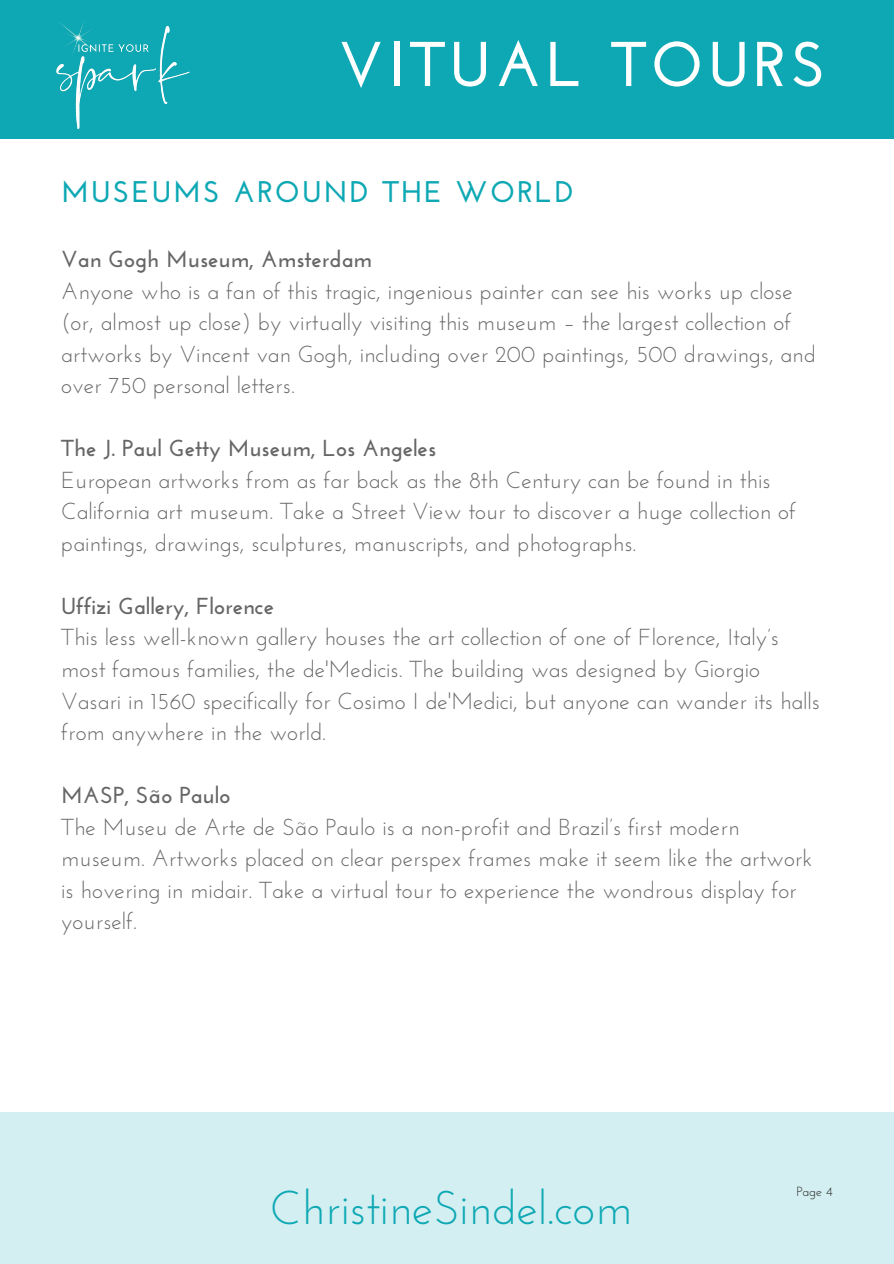
<style>
.page{position:relative;width:894px;height:1264px;background:#fff}
.page>*{position:absolute;margin:0;border:0;box-sizing:border-box;transform-origin:0 0}
.t1{font:700 63px "Josefin Sans";letter-spacing:.07em;color:#fff}
.t2{font:47.25px "Josefin Sans";color:#0da8b4}
.t3{font:700 29.85px "Josefin Sans";letter-spacing:.07em;color:#0da8b4}
.t4{font:23.1px/31.5px "Josefin Sans";color:#666}
.t5{font:700 23.1px "Josefin Sans";color:#666}
.t6{font:13.2px "Josefin Sans";color:#222}
</style>
<div class="page">
<div style="left:0;top:0;width:893px;height:138px;background:#0da8b4"></div>
<img style="left:53px;top:22px;width:138px;height:117px">
<div style="left:0;top:1112px;width:893px;height:151px;background:#d4eff1"></div>
<h1 class="t1" style="left:338px;top:39px;width:489px">VITUAL TOURS</h1>
<p class="t3" style="left:61px;top:180px;width:514px">MUSEUMS AROUND THE WORLD</p>
<p class="t5" style="left:61px;top:250px;width:312px">Van Gogh Museum, Amsterdam</p>
<p class="t4" style="left:61px;top:277px;width:755px">Anyone who is a fan of this tragic, ingenious painter can see his works up close (or, almost up close) by virtually visiting this museum – the largest collection of artworks by Vincent van Gogh, including over 200 paintings, 500 drawings, and over 750 personal letters.</p>
<p class="t5" style="left:61px;top:439px;width:376px">The J. Paul Getty Museum, Los Angeles</p>
<p class="t4" style="left:61px;top:466px;width:735px">European artworks from as far back as the 8th Century can be found in this<br>California art museum. Take a Street View tour to discover a huge collection of paintings, drawings, sculptures, manuscripts, and photographs.</p>
<p class="t5" style="left:61px;top:596px;width:214px">Uffizi Gallery, Florence</p>
<p class="t4" style="left:61px;top:624px;width:760px">This less well-known gallery houses the art collection of one of Florence, Italy’s most famous families, the de'Medicis. The building was designed by Giorgio Vasari in 1560 specifically for Cosimo I de'Medici, but anyone can wander its halls from anywhere in the world.</p>
<p class="t5" style="left:61px;top:785px;width:170px">MASP, São Paulo</p>
<p class="t4" style="left:61px;top:813px;width:753px">The Museu de Arte de São Paulo is a non-profit and Brazil’s first modern museum. Artworks placed on clear perspex frames make it seem like the artwork is hovering in midair. Take a virtual tour to experience the wondrous display for yourself.</p>
<h2 class="t2" style="left:269px;top:1188px;width:364px">ChristineSindel.com</h2>
<p class="t6" style="left:796px;top:1185px;width:38px">Page 4</p>
</div>
